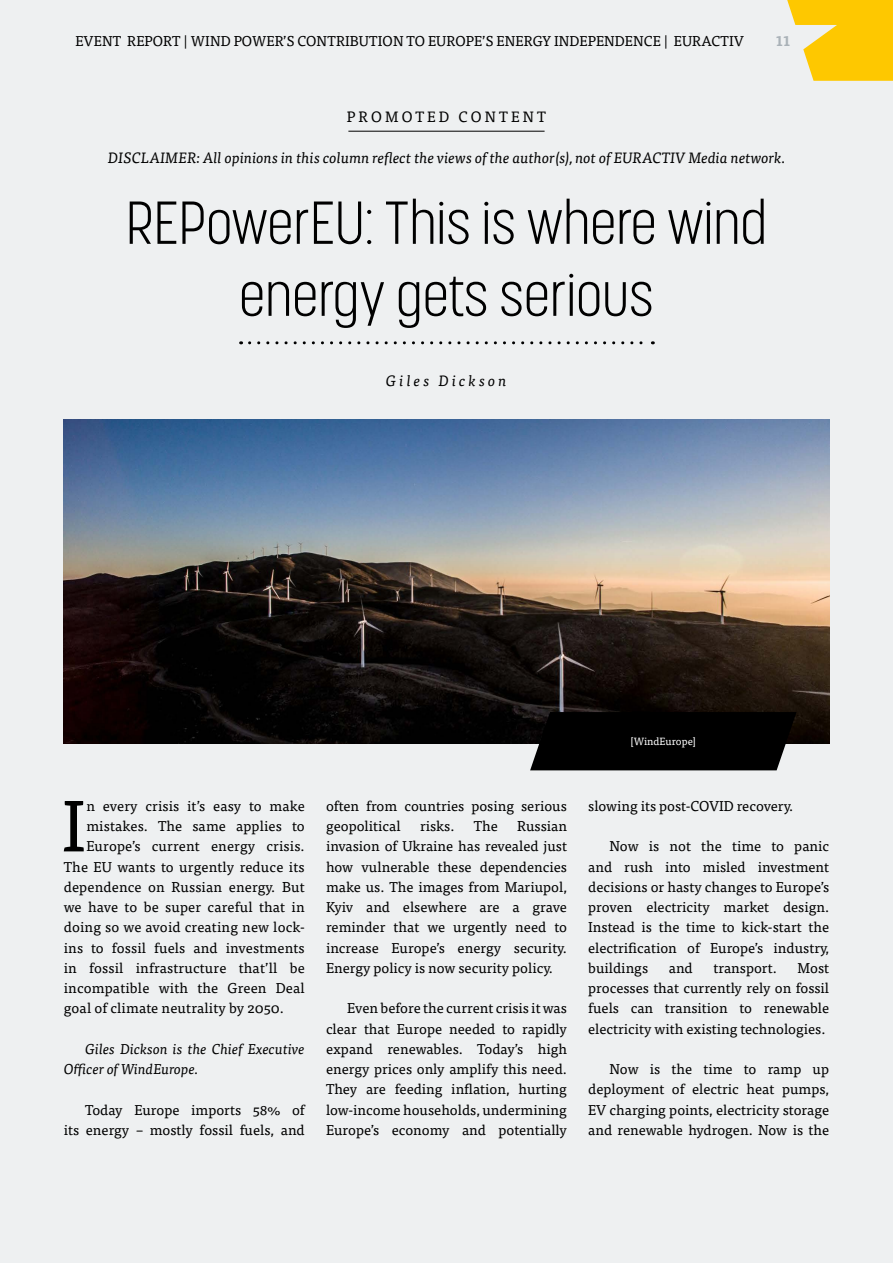
<style>
.page{position:relative;width:893px;height:1263px;background:#eef0f1}
.page>*{position:absolute;margin:0;border:0;box-sizing:border-box;transform-origin:0 0}
.t1{font:72.6px "Tisa Pro";color:#000}
.t2{font:300 60px/72px "Korolev Condensed";color:#000;text-align:center}
.t3{font:italic 15px "Tisa Pro";color:#000}
.t4{font:15px "Tisa Pro";letter-spacing:.21em;color:#000}
.t5{font:italic 15px "Tisa Pro";letter-spacing:.2em;color:#000}
.t6{font:14.25px/20.2px "Tisa Pro";color:#000;text-align:justify}
.t7{font:italic 14.25px/20.2px "Tisa Pro";color:#000}
.t8{font:700 14.25px "Tisa Pro";color:#aab2b8}
.t9{font:10.5px "Tisa Pro";color:#fff}
</style>
<div class="page">
<svg style="left:787px;top:0;width:106px;height:81px"></svg>
<img style="left:64px;top:420px;width:765px;height:324px">
<div style="left:530px;top:712px;width:266px;height:58px;background:#000"></div>
<svg style="left:250px;top:341px;width:403px;height:3px"></svg>
<hr style="left:348px;top:131px;width:197px;height:1px;background:#000">
<p class="t6" style="left:76px;top:30px;width:670px">EVENT REPORT | WIND POWER’S CONTRIBUTION TO EUROPE’S ENERGY INDEPENDENCE | EURACTIV</p>
<p class="t8" style="left:776px;top:29px;width:16px">11</p>
<p class="t4" style="left:347px;top:106px;width:201px">PROMOTED CONTENT</p>
<p class="t3" style="left:108px;top:147px;width:679px">DISCLAIMER: All opinions in this column reflect the views of the author(s), not of EURACTIV Media network.</p>
<h2 class="t2" style="left:126px;top:186px;width:643px">REPowerEU: This is where wind energy gets serious</h2>
<p class="t5" style="left:386px;top:369px;width:122px">Giles Dickson</p>
<h1 class="t1" style="left:62px;top:772px;width:25px">I</h1>
<p class="t6" style="left:86px;top:795px;width:220px">n every crisis it’s easy to make</p>
<p class="t6" style="left:86px;top:815px;width:220px">mistakes. The same applies to</p>
<p class="t6" style="left:86px;top:835px;width:220px">Europe’s current energy crisis.</p>
<p class="t6" style="left:64px;top:856px;width:242px">The EU wants to urgently reduce its</p>
<p class="t6" style="left:64px;top:876px;width:242px">dependence on Russian energy. But</p>
<p class="t6" style="left:64px;top:896px;width:242px">we have to be super careful that in</p>
<p class="t6" style="left:64px;top:916px;width:242px">doing so we avoid creating new lock-</p>
<p class="t6" style="left:64px;top:937px;width:242px">ins to fossil fuels and investments</p>
<p class="t6" style="left:64px;top:957px;width:242px">in fossil infrastructure that’ll be</p>
<p class="t6" style="left:64px;top:977px;width:242px">incompatible with the Green Deal</p>
<p class="t6" style="left:64px;top:997px;width:221px">goal of climate neutrality by 2050.</p>
<p class="t7" style="left:64px;top:1038px;width:242px;text-indent:21px">Giles Dickson is the Chief Executive<br>Officer of WindEurope.</p>
<p class="t6" style="left:64px;top:1099px;width:242px;text-align:right">Today Europe imports 58% of<br>its energy – mostly fossil fuels, and</p>
<p class="t6" style="left:326px;top:795px;width:242px">often from countries posing serious geopolitical</p>
<p class="t6" style="left:420px;top:815px;width:36px">risks.</p>
<p class="t6" style="left:474px;top:815px;width:26px">The</p>
<p class="t6" style="left:326px;top:815px;width:242px;text-indent:191px">Russian invasion of Ukraine has revealed just how vulnerable these dependencies make us. The images from Mariupol, Kyiv and elsewhere are a grave reminder that we urgently need to increase Europe’s energy security.<br>Energy policy is now security policy.</p>
<p class="t6" style="left:326px;top:997px;width:242px;text-indent:21px">Even before the current crisis it was clear that Europe needed to rapidly expand renewables. Today’s high energy prices only amplify this need.<br>They are feeding inflation, hurting low-income households, undermining Europe’s economy and potentially</p>
<p class="t9" style="left:630px;top:734px;width:67px">[WindEurope]</p>
<p class="t6" style="left:588px;top:795px;width:207px">slowing its post-COVID recovery.</p>
<p class="t6" style="left:588px;top:835px;width:242px;text-indent:21px">Now is not the time to panic and rush into misled investment decisions or hasty changes to Europe’s proven electricity market design.<br>Instead is the time to kick-start the electrification of Europe’s industry, buildings</p>
<p class="t6" style="left:669px;top:957px;width:25px">and</p>
<p class="t6" style="left:713px;top:957px;width:65px">transport.</p>
<p class="t6" style="left:588px;top:957px;width:242px;text-indent:209px">Most processes that currently rely on fossil fuels can transition to renewable electricity with existing technologies.</p>
<p class="t6" style="left:588px;top:1058px;width:242px;text-indent:21px">Now is the time to ramp up deployment of electric heat pumps, EV charging points, electricity storage and renewable hydrogen. Now is the</p>
</div>
